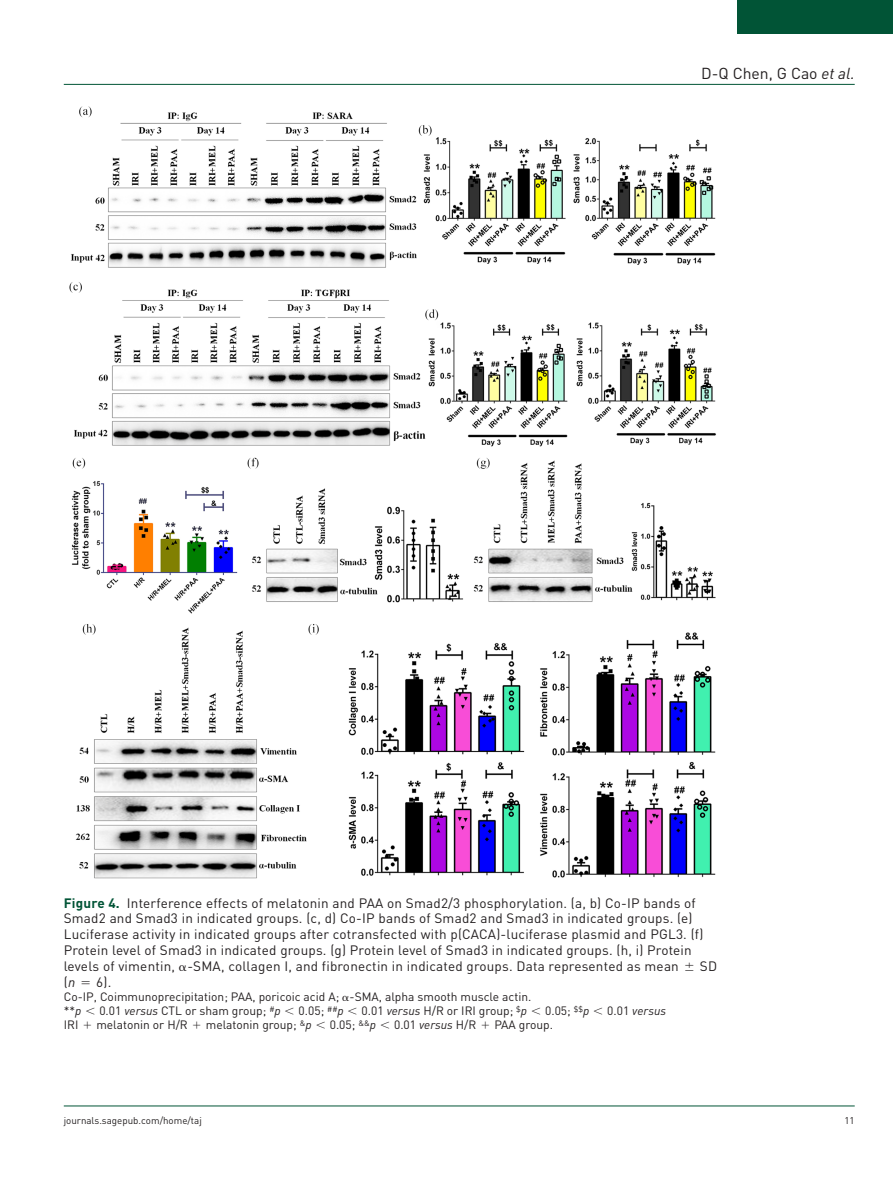
<style>
.page{position:relative;width:893px;height:1191px;background:#fff}
.page>*{position:absolute;margin:0;border:0;box-sizing:border-box;transform-origin:0 0}
.t1{font:15.75px "DIN";color:#231f20}
.t2{font:13.5px/15.8px "DIN";letter-spacing:.015em;color:#231f20}
.t3{font:12px/14.2px "DIN";color:#231f20}
.t4{font:italic 12px "DIN";color:#231f20}
.t5{font:9.75px "DIN";color:#231f20}
.s1{font-style:italic}
.s2{font-weight:700;color:#015436}
.s3{font-style:normal}
</style>
<div class="page">
<hr style="left:64px;top:84px;width:791px;height:1px;background:#015436">
<hr style="left:64px;top:1105px;width:791px;height:1px;background:#015436">
<div style="left:738px;top:0;width:155px;height:34px;background:#015436"></div>
<img style="left:69px;top:106px;width:647px;height:773px">
<p class="t1" style="left:701px;top:63px;width:155px">D-Q Chen, G Cao <span class="s1">et al.</span></p>
<p class="t2" style="left:64px;top:894px;width:641px"><span class="s2">Figure 4.</span> Interference effects of melatonin and PAA on Smad2/3 phosphorylation. (a, b) Co-IP bands of Smad2 and Smad3 in indicated groups. (c, d) Co-IP bands of Smad2 and Smad3 in indicated groups. (e)<br>Luciferase activity in indicated groups after cotransfected with p(CACA)-luciferase plasmid and PGL3. (f)<br>Protein level of Smad3 in indicated groups. (g) Protein level of Smad3 in indicated groups. (h, i) Protein levels of vimentin, -SMA, collagen I, and fibronectin in indicated groups. Data represented as mean</p>
<p class="t2" style="left:700px;top:957px;width:19px">SD</p>
<p class="t2" style="left:64px;top:973px;width:13px">(<span class="s1">n</span></p>
<p class="t2" style="left:96px;top:973px;width:17px">6).</p>
<p class="t3" style="left:64px;top:989px;width:469px">Co-IP, Coimmunoprecipitation; PAA, poricoic acid A; -SMA, alpha smooth muscle actin. **<span class="s1">p</span></p>
<p class="t3" style="left:99px;top:1003px;width:183px">0.01 <span class="s1">versus</span> CTL or sham group; <sup>#</sup><span class="s1">p</span></p>
<p class="t3" style="left:299px;top:1003px;width:47px">0.05; <sup>##</sup><span class="s1">p</span></p>
<p class="t3" style="left:362px;top:1003px;width:167px">0.01 <span class="s1">versus</span> H/R or IRI group; <sup>$</sup><span class="s1">p</span></p>
<p class="t3" style="left:545px;top:1003px;width:46px">0.05; <sup>$$</sup><span class="s1">p</span></p>
<p class="t4" style="left:607px;top:1003px;width:60px"><span class="s3">0.01</span> versus</p>
<p class="t3" style="left:64px;top:1017px;width:16px">IRI</p>
<p class="t3" style="left:96px;top:1017px;width:93px">melatonin or H/R</p>
<p class="t3" style="left:206px;top:1017px;width:107px">melatonin group; <sup>&amp;</sup><span class="s1">p</span></p>
<p class="t3" style="left:330px;top:1017px;width:48px">0.05; <sup>&amp;&amp;</sup><span class="s1">p</span></p>
<p class="t3" style="left:394px;top:1017px;width:84px">0.01 <span class="s1">versus</span> H/R</p>
<p class="t3" style="left:494px;top:1017px;width:60px">PAA group.</p>
<p class="t5" style="left:64px;top:1114px;width:140px">journals.sagepub.com/home/taj</p>
<p class="t5" style="left:844px;top:1114px;width:12px">11</p>
</div>
